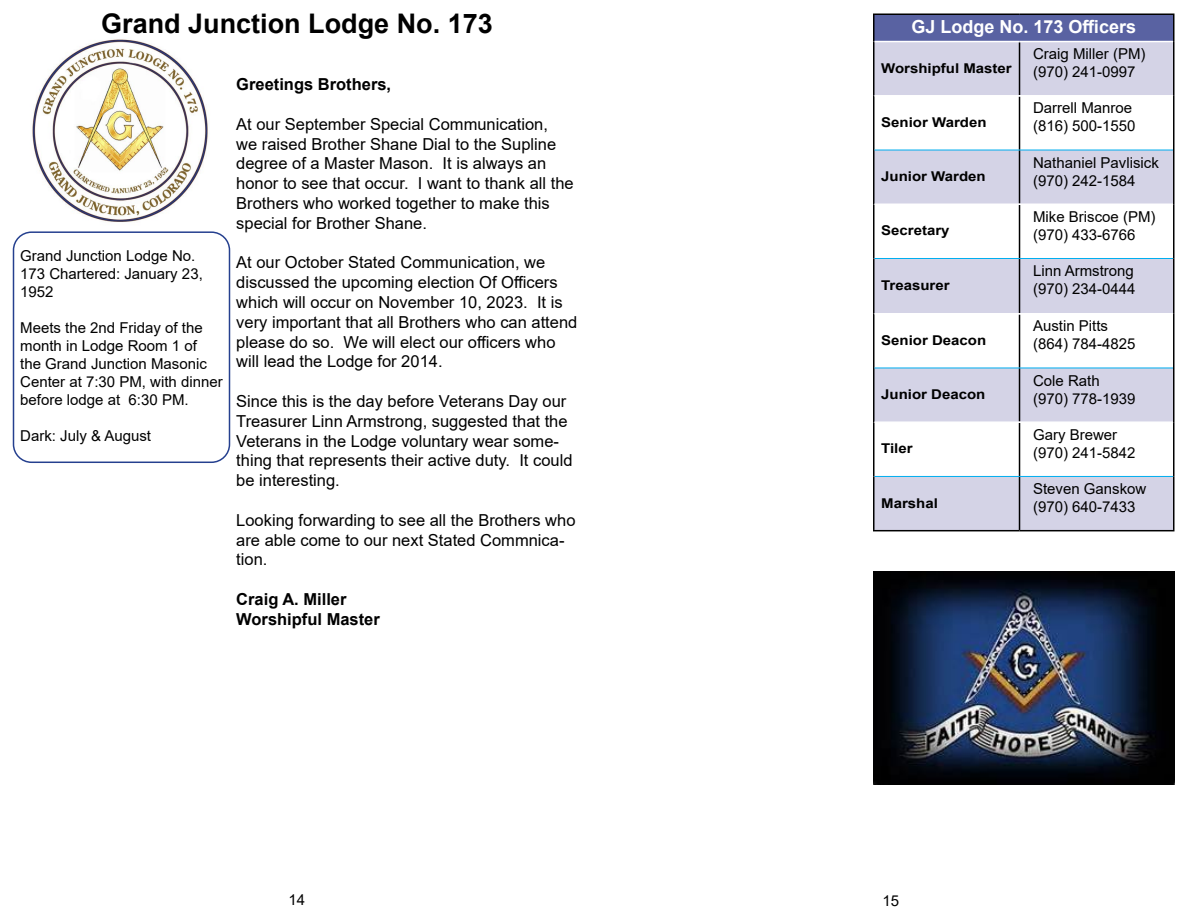
<style>
.page{position:relative;width:1188px;height:918px;background:#fff}
.page>*{position:absolute;margin:0;border:0;box-sizing:border-box;transform-origin:0 0}
.t1{font:700 27px "Arial";color:#000}
.t2{font:700 18px "Arial";color:#fff}
.t3{font:16.5px/19.8px "Arial";color:#000}
.t4{font:700 16.5px/19.8px "Arial";color:#000}
.t5{font:15px/18px "Arial";color:#000}
.t6{font:700 13.5px "Arial";color:#000;scale:1.11 1}
</style>
<div class="page">
<img style="left:16px;top:39px;width:211px;height:200px">
<div style="left:13px;top:231px;width:217px;height:232px;border:2px solid #25408f;border-radius:18px"></div>
<div style="left:874px;top:14px;width:300px;height:28px;background:#5962a2"></div>
<svg style="left:874px;top:42px;width:299px;height:488px;fill:#d4d3e6"></svg>
<hr style="left:873px;top:42px;width:1px;height:54px;background:#000">
<hr style="left:1019px;top:42px;width:1px;height:53px;background:#000">
<hr style="left:1173px;top:42px;width:1px;height:54px;background:#000">
<hr style="left:873px;top:96px;width:1px;height:54px;background:#000">
<hr style="left:1019px;top:97px;width:1px;height:53px;background:#000">
<hr style="left:1173px;top:96px;width:1px;height:54px;background:#000">
<hr style="left:873px;top:150px;width:1px;height:54px;background:#000">
<hr style="left:1019px;top:150px;width:1px;height:54px;background:#000">
<hr style="left:1173px;top:150px;width:1px;height:54px;background:#000">
<hr style="left:873px;top:204px;width:1px;height:54px;background:#000">
<hr style="left:1019px;top:205px;width:1px;height:53px;background:#000">
<hr style="left:1173px;top:204px;width:1px;height:54px;background:#000">
<hr style="left:873px;top:258px;width:1px;height:56px;background:#000">
<hr style="left:1019px;top:259px;width:1px;height:54px;background:#000">
<hr style="left:1173px;top:258px;width:1px;height:56px;background:#000">
<hr style="left:873px;top:314px;width:1px;height:54px;background:#000">
<hr style="left:1019px;top:314px;width:1px;height:54px;background:#000">
<hr style="left:1173px;top:314px;width:1px;height:54px;background:#000">
<hr style="left:873px;top:368px;width:1px;height:54px;background:#000">
<hr style="left:1019px;top:368px;width:1px;height:53px;background:#000">
<hr style="left:1173px;top:368px;width:1px;height:54px;background:#000">
<hr style="left:873px;top:422px;width:1px;height:54px;background:#000">
<hr style="left:1019px;top:423px;width:1px;height:53px;background:#000">
<hr style="left:1173px;top:422px;width:1px;height:54px;background:#000">
<hr style="left:873px;top:476px;width:1px;height:54px;background:#000">
<hr style="left:1019px;top:477px;width:1px;height:53px;background:#000">
<hr style="left:1173px;top:476px;width:1px;height:54px;background:#000">
<hr style="left:873px;top:530px;width:147px;height:1px;background:#000">
<hr style="left:1020px;top:530px;width:154px;height:1px;background:#000">
<hr style="left:874px;top:95px;width:146px;height:2px;background:#fff">
<hr style="left:1020px;top:95px;width:153px;height:2px;background:#fff">
<hr style="left:874px;top:204px;width:146px;height:1px;background:#fff">
<hr style="left:1020px;top:204px;width:153px;height:1px;background:#fff">
<hr style="left:874px;top:313px;width:146px;height:1px;background:#fff">
<hr style="left:1020px;top:313px;width:153px;height:1px;background:#fff">
<hr style="left:874px;top:421px;width:146px;height:2px;background:#fff">
<hr style="left:1020px;top:421px;width:153px;height:2px;background:#fff">
<hr style="left:874px;top:150px;width:146px;height:1px;background:#00aeef">
<hr style="left:1020px;top:150px;width:153px;height:1px;background:#00aeef">
<hr style="left:874px;top:258px;width:146px;height:1px;background:#00aeef">
<hr style="left:1020px;top:258px;width:153px;height:1px;background:#00aeef">
<hr style="left:874px;top:368px;width:146px;height:1px;background:#00aeef">
<hr style="left:1020px;top:368px;width:153px;height:1px;background:#00aeef">
<hr style="left:874px;top:476px;width:146px;height:1px;background:#00aeef">
<hr style="left:1020px;top:476px;width:153px;height:1px;background:#00aeef">
<hr style="left:873px;top:14px;width:147px;height:1px;background:#000">
<svg style="left:873px;top:15px;width:1px;height:27px"></svg>
<hr style="left:1020px;top:14px;width:154px;height:1px;background:#000">
<svg style="left:1173px;top:15px;width:1px;height:27px"></svg>
<hr style="left:874px;top:41px;width:146px;height:1px;background:#fff">
<hr style="left:1020px;top:41px;width:153px;height:1px;background:#fff">
<img style="left:873px;top:571px;width:301px;height:213px">
<h1 class="t1" style="left:101px;top:5px;width:393px">Grand Junction Lodge No. 173</h1>
<p class="t5" style="left:20px;top:247px;width:184px">Grand Junction Lodge No.<br>173 Chartered: January 23,<br>1952</p>
<p class="t5" style="left:20px;top:319px;width:204px">Meets the 2nd Friday of the month in Lodge Room 1 of<br>the Grand Junction Masonic<br>Center at 7:30 PM, with dinner before lodge at 6:30 PM.</p>
<p class="t5" style="left:20px;top:427px;width:132px">Dark: July &amp; August</p>
<p class="t4" style="left:236px;top:75px;width:156px">Greetings Brothers,</p>
<p class="t3" style="left:236px;top:114px;width:339px">At our September Special Communication,<br>we raised Brother Shane Dial to the Supline degree of a Master Mason. It is always an honor to see that occur. I want to thank all the Brothers who worked together to make this special for Brother Shane.</p>
<p class="t3" style="left:236px;top:253px;width:343px">At our October Stated Communication, we discussed the upcoming election Of Officers which will occur on November 10, 2023. It is very important that all Brothers who can attend please do so. We will elect our officers who will lead the Lodge for 2014.</p>
<p class="t3" style="left:236px;top:391px;width:338px">Since this is the day before Veterans Day our Treasurer Linn Armstrong, suggested that the Veterans in the Lodge voluntary wear some&shy;thing that represents their active duty. It could be interesting.</p>
<p class="t3" style="left:236px;top:510px;width:341px">Looking forwarding to see all the Brothers who are able come to our next Stated Commnica&shy;tion.</p>
<p class="t4" style="left:236px;top:589px;width:145px">Craig A. Miller<br>Worshipful Master</p>
<p class="t2" style="left:911px;top:14px;width:226px">GJ Lodge No. 173 Officers</p>
<p class="t6" style="left:881px;top:58px;width:119px">Worshipful Master</p>
<p class="t5" style="left:1033px;top:45px;width:114px">Craig Miller (PM) (970) 241-0997</p>
<p class="t6" style="left:881px;top:113px;width:96px">Senior Warden</p>
<p class="t6" style="left:881px;top:167px;width:96px">Junior Warden</p>
<p class="t6" style="left:881px;top:221px;width:63px">Secretary</p>
<p class="t6" style="left:881px;top:275px;width:63px">Treasurer</p>
<p class="t6" style="left:881px;top:331px;width:96px">Senior Deacon</p>
<p class="t6" style="left:881px;top:385px;width:95px">Junior Deacon</p>
<p class="t6" style="left:881px;top:439px;width:30px">Tiler</p>
<p class="t6" style="left:881px;top:493px;width:53px">Marshal</p>
<p class="t5" style="left:1033px;top:99px;width:104px">Darrell Manroe (816) 500-1550</p>
<p class="t5" style="left:1033px;top:153px;width:127px">Nathaniel Pavlisick (970) 242-1584</p>
<p class="t5" style="left:1033px;top:208px;width:124px">Mike Briscoe (PM) (970) 433-6766</p>
<p class="t5" style="left:1033px;top:262px;width:104px">Linn Armstrong (970) 234-0444</p>
<p class="t5" style="left:1033px;top:317px;width:104px">Austin Pitts (864) 784-4825</p>
<p class="t5" style="left:1033px;top:371px;width:104px">Cole Rath (970) 778-1939</p>
<p class="t5" style="left:1033px;top:426px;width:104px">Gary Brewer (970) 241-5842</p>
<p class="t5" style="left:1033px;top:480px;width:115px">Steven Ganskow (970) 640-7433</p>
<p class="t5" style="left:289px;top:890px;width:18px">14</p>
<p class="t5" style="left:883px;top:891px;width:18px">15</p>
</div>
